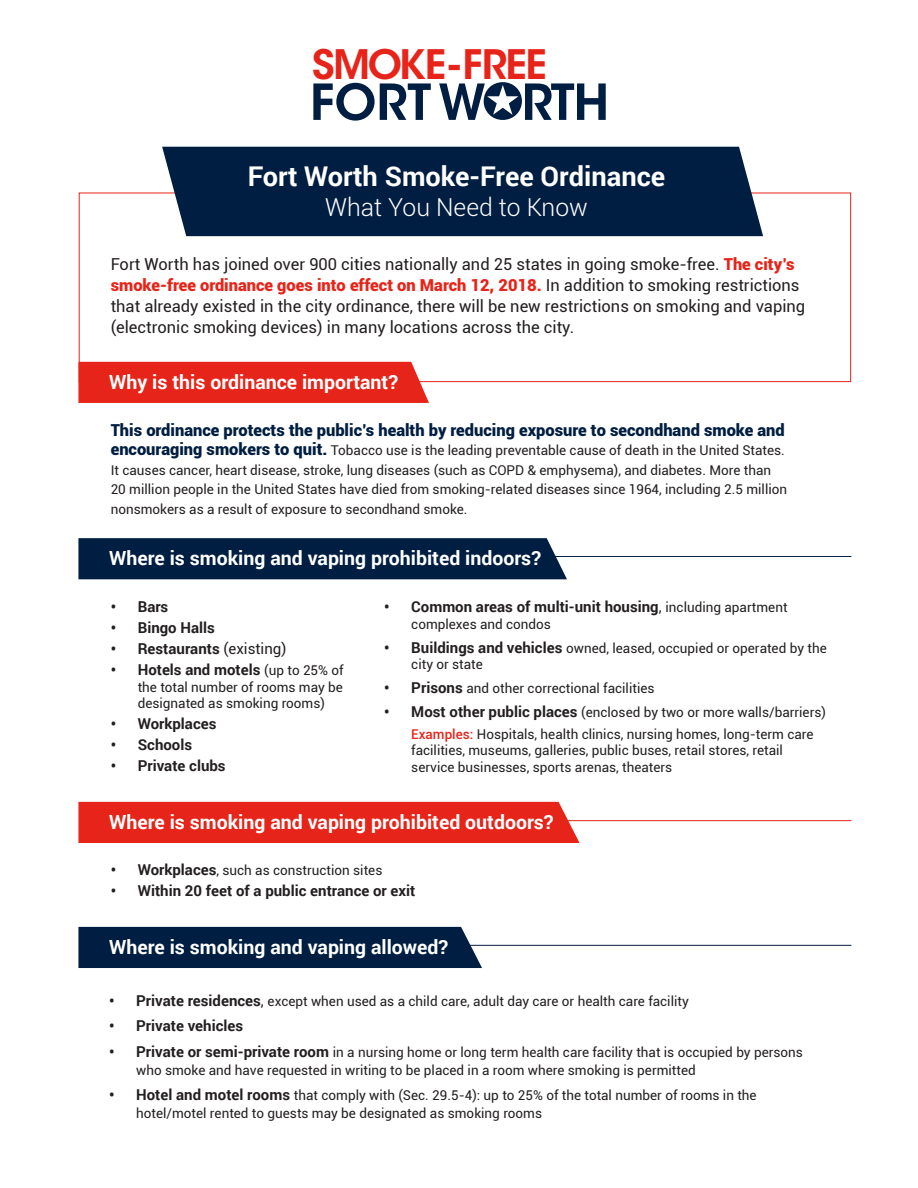
<style>
.page{position:relative;width:918px;height:1188px;background:#fff}
.page>*{position:absolute;margin:0;border:0;box-sizing:border-box;transform-origin:0 0}
.t1{font:600 40.35px "ITC Avant Garde Std";letter-spacing:-.04em;color:#e72419}
.t2{font:700 27.15px "Roboto";color:#fff}
.t3{font:300 24.75px "Roboto";color:#fff}
.t4{font:700 19.5px "Roboto";color:#fff}
.t5{font:16.5px/21px "Roboto";color:#231f20}
.t6{font:900 16.5px "Roboto";color:#001e41}
.t7{font:700 15px "Roboto";color:#231f20}
.t8{font:13.5px/19.5px "Roboto";color:#231f20}
.s1{font-weight:900;color:#e72419}
.s2{font-weight:900;font-size:16.5px;color:#001e41}
.s3{font-weight:400}
.s4{font-weight:400;font-size:13.5px}
.s5{font-weight:700;font-size:15px}
.s6{font-weight:500;color:#e72419}
.s7{font-size:15px}
</style>
<div class="page">
<hr style="left:301px;top:556px;width:550px;height:1px;background:#001e41">
<hr style="left:301px;top:820px;width:550px;height:1px;background:#e72419">
<hr style="left:301px;top:945px;width:550px;height:1px;background:#001e41">
<svg style="left:313px;top:83px;width:118px;height:38px"></svg>
<div style="left:484px;top:82px;width:38px;height:38px;background:#001e41;border-radius:50%"></div>
<svg style="left:525px;top:83px;width:81px;height:37px"></svg>
<svg style="left:439px;top:83px;width:79px;height:37px"></svg>
<div style="left:162px;top:147px;width:601px;height:89px;background:#001e41"></div>
<div style="left:78px;top:362px;width:351px;height:41px;background:#e72419"></div>
<div style="left:78px;top:538px;width:489px;height:41px;background:#001e41"></div>
<div style="left:78px;top:802px;width:502px;height:41px;background:#e72419"></div>
<div style="left:78px;top:927px;width:404px;height:41px;background:#001e41"></div>
<p class="t1" style="left:312px;top:39px;width:236px">SMOKE-FREE</p>
<p class="t2" style="left:248px;top:158px;width:419px">Fort Worth Smoke-Free Ordinance</p>
<p class="t3" style="left:325px;top:190px;width:264px">What You Need to Know</p>
<p class="t5" style="left:111px;top:253px;width:696px">Fort Worth has joined over 900 cities nationally and 25 states in going smoke-free. <span class="s1">The city’s smoke-free ordinance goes into effect on March 12, 2018.</span> In addition to smoking restrictions that already existed in the city ordinance, there will be new restrictions on smoking and vaping (electronic smoking devices) in many locations across the city.</p>
<p class="t4" style="left:109px;top:368px;width:290px">Why is this ordinance important?</p>
<p class="t6" style="left:111px;top:418px;width:676px">This ordinance protects the public’s health by reducing exposure to secondhand smoke and</p>
<p class="t8" style="left:111px;top:440px;width:678px"><span class="s2">encouraging smokers to quit.</span> Tobacco use is the leading preventable cause of death in the United States.<br>It causes cancer, heart disease, stroke, lung diseases (such as COPD &amp; emphysema), and diabetes. More than 20 million people in the United States have died from smoking-related diseases since 1964, including 2.5 million nonsmokers as a result of exposure to secondhand smoke.</p>
<p class="t4" style="left:109px;top:544px;width:433px">Where is smoking and vaping prohibited indoors?</p>
<p class="t7" style="left:111px;top:597px;width:59px">• Bars</p>
<p class="t7" style="left:111px;top:618px;width:106px">• Bingo Halls</p>
<p class="t7" style="left:111px;top:639px;width:177px">• Restaurants <span class="s3">(existing)</span></p>
<p class="t7" style="left:111px;top:660px;width:234px">• Hotels and motels <span class="s4">(up to 25% of</span></p>
<p class="t8" style="left:138px;top:678px;width:207px;line-height:16.5px">the total number of rooms may be designated as smoking rooms)</p>
<p class="t7" style="left:111px;top:714px;width:107px">• Workplaces</p>
<p class="t7" style="left:111px;top:735px;width:83px">• Schools</p>
<p class="t7" style="left:111px;top:756px;width:116px">• Private clubs</p>
<p class="t7" style="left:384px;top:597px;width:405px">• Common areas of multi-unit housing<span class="s3">,</span> <span class="s4">including apartment</span></p>
<p class="t8" style="left:411px;top:614px;width:141px">complexes and condos</p>
<p class="t8" style="left:411px;top:639px;width:417px;line-height:16.5px;text-indent:-27px"><span class="s5">• Buildings and vehicles</span> owned, leased, occupied or operated by the city or state</p>
<p class="t8" style="left:384px;top:678px;width:272px"><span class="s5">• Prisons</span> and other correctional facilities</p>
<p class="t8" style="left:384px;top:702px;width:443px"><span class="s5">• Most other public places</span> (enclosed by two or more walls/barriers)</p>
<p class="t8" style="left:411px;top:726px;width:404px;line-height:16.2px"><span class="s6">Examples:</span> Hospitals, health clinics, nursing homes, long-term care facilities, museums, galleries, public buses, retail stores, retail</p>
<p class="t8" style="left:411px;top:757px;width:263px">service businesses, sports arenas, theaters</p>
<p class="t4" style="left:109px;top:808px;width:446px">Where is smoking and vaping prohibited outdoors?</p>
<p class="t8" style="left:111px;top:860px;width:273px"><span class="s5">• Workplaces</span>, such as construction sites</p>
<p class="t7" style="left:111px;top:880px;width:306px">• Within 20 feet of a public entrance or exit</p>
<p class="t4" style="left:109px;top:933px;width:341px">Where is smoking and vaping allowed?</p>
<p class="t8" style="left:109px;top:991px;width:581px"><span class="s5">• Private residences</span><span class="s7">,</span> except when used as a child care, adult day care or health care facility</p>
<p class="t7" style="left:109px;top:1015px;width:135px">• Private vehicles</p>
<p class="t8" style="left:136px;top:1042px;width:668px;line-height:18px;text-indent:-27px"><span class="s5">• Private or semi-private room</span> in a nursing home or long term health care facility that is occupied by persons who smoke and have requested in writing to be placed in a room where smoking is permitted</p>
<p class="t8" style="left:136px;top:1086px;width:622px;line-height:18px;text-indent:-27px"><span class="s5">• Hotel and motel rooms</span> that comply with (Sec. 29.5-4): up to 25% of the total number of rooms in the hotel/motel rented to guests may be designated as smoking rooms</p>
</div>
